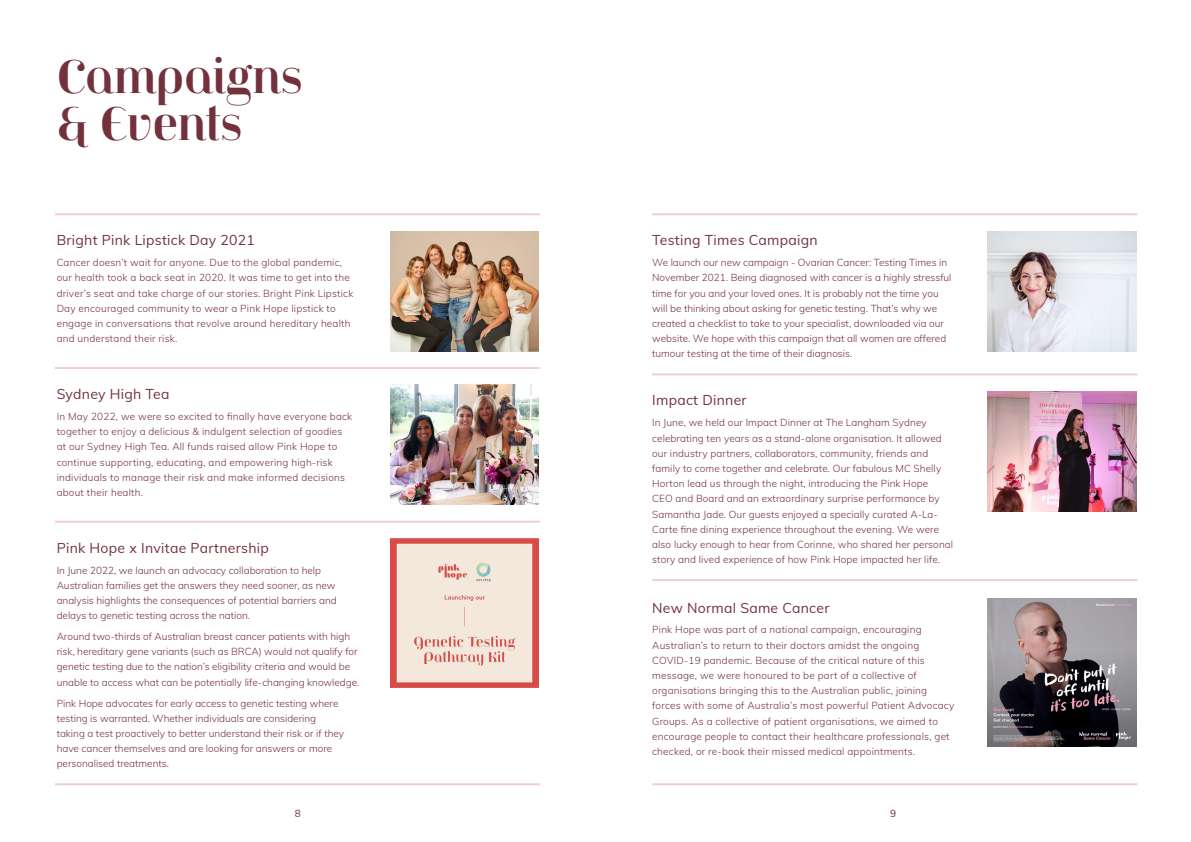
<style>
.page{position:relative;width:1191px;height:842px;background:#fff}
.page>*{position:absolute;margin:0;border:0;box-sizing:border-box;transform-origin:0 0}
.t1{font:700 46.8px/46.8px "Jeanne Moderno OT";letter-spacing:-.02em;color:#73313b}
.t2{font:14px "Mulish";letter-spacing:.02em;color:#73313b}
.t3{font:10px/15.2px "Mulish";letter-spacing:.01em;color:#73313b}
</style>
<div class="page">
<img style="left:390px;top:231px;width:149px;height:120px">
<img style="left:987px;top:231px;width:149px;height:120px">
<img style="left:390px;top:385px;width:149px;height:120px">
<img style="left:987px;top:391px;width:149px;height:120px">
<img style="left:390px;top:539px;width:149px;height:148px">
<img style="left:987px;top:598px;width:149px;height:149px">
<hr style="left:55px;top:213px;width:485px;height:2px;background:#f1cfd5">
<hr style="left:652px;top:213px;width:485px;height:2px;background:#f1cfd5">
<hr style="left:55px;top:367px;width:485px;height:2px;background:#f1cfd5">
<hr style="left:652px;top:373px;width:485px;height:2px;background:#f1cfd5">
<hr style="left:55px;top:521px;width:485px;height:2px;background:#f1cfd5">
<hr style="left:652px;top:579px;width:485px;height:2px;background:#f1cfd5">
<hr style="left:55px;top:783px;width:485px;height:2px;background:#f1cfd5">
<hr style="left:652px;top:783px;width:485px;height:2px;background:#f1cfd5">
<h1 class="t1" style="left:57px;top:53px;width:248px">Campaigns &amp; Events</h1>
<h2 class="t2" style="left:57px;top:230px;width:200px">Bright Pink Lipstick Day 2021</h2>
<p class="t3" style="left:57px;top:255px;width:298px">Cancer doesn’t wait for anyone. Due to the global pandemic, our health took a back seat in 2020. It was time to get into the driver’s seat and take charge of our stories. Bright Pink Lipstick Day encouraged community to wear a Pink Hope lipstick to engage in conversations that revolve around hereditary health and understand their risk.</p>
<h2 class="t2" style="left:57px;top:384px;width:114px">Sydney High Tea</h2>
<p class="t3" style="left:57px;top:408px;width:297px">In May 2022, we were so excited to finally have everyone back together to enjoy a delicious &amp; indulgent selection of goodies at our Sydney High Tea. All funds raised allow Pink Hope to continue supporting, educating, and empowering high-risk individuals to manage their risk and make informed decisions about their health.</p>
<h2 class="t2" style="left:57px;top:537px;width:214px">Pink Hope x Invitae Partnership</h2>
<p class="t3" style="left:57px;top:562px;width:281px">In June 2022, we launch an advocacy collaboration to help Australian families get the answers they need sooner, as new analysis highlights the consequences of potential barriers and delays to genetic testing across the nation.</p>
<p class="t3" style="left:57px;top:628px;width:304px">Around two-thirds of Australian breast cancer patients with high risk, hereditary gene variants (such as BRCA) would not qualify for genetic testing due to the nation’s eligibility criteria and would be unable to access what can be potentially life-changing knowledge.</p>
<p class="t3" style="left:57px;top:695px;width:289px">Pink Hope advocates for early access to genetic testing where testing is warranted. Whether individuals are considering taking a test proactively to better understand their risk or if they have cancer themselves and are looking for answers or more personalised treatments.</p>
<h2 class="t2" style="left:652px;top:230px;width:167px">Testing Times Campaign</h2>
<p class="t3" style="left:652px;top:255px;width:301px">We launch our new campaign - Ovarian Cancer: Testing Times in November 2021. Being diagnosed with cancer is a highly stressful time for you and your loved ones. It is probably not the time you will be thinking about asking for genetic testing. That’s why we created a checklist to take to your specialist, downloaded via our website. We hope with this campaign that all women are offered tumour testing at the time of their diagnosis.</p>
<h2 class="t2" style="left:652px;top:390px;width:96px">Impact Dinner</h2>
<p class="t3" style="left:652px;top:415px;width:302px">In June, we held our Impact Dinner at The Langham Sydney celebrating ten years as a stand-alone organisation. It allowed our industry partners, collaborators, community, friends and family to come together and celebrate. Our fabulous MC Shelly Horton lead us through the night, introducing the Pink Hope<br>CEO and Board and an extraordinary surprise performance by Samantha Jade. Our guests enjoyed a specially curated A-La-Carte fine dining experience throughout the evening. We were also lucky enough to hear from Corinne, who shared her personal story and lived experience of how Pink Hope impacted her life.</p>
<h2 class="t2" style="left:652px;top:597px;width:179px">New Normal Same Cancer</h2>
<p class="t3" style="left:652px;top:622px;width:303px">Pink Hope was part of a national campaign, encouraging Australian’s to return to their doctors amidst the ongoing COVID-19 pandemic. Because of the critical nature of this message, we were honoured to be part of a collective of organisations bringing this to the Australian public, joining forces with some of Australia’s most powerful Patient Advocacy Groups. As a collective of patient organisations, we aimed to encourage people to contact their healthcare professionals, get checked, or re-book their missed medical appointments.</p>
<p class="t3" style="left:295px;top:806px;width:7px">8</p>
<p class="t3" style="left:890px;top:806px;width:7px">9</p>
</div>
